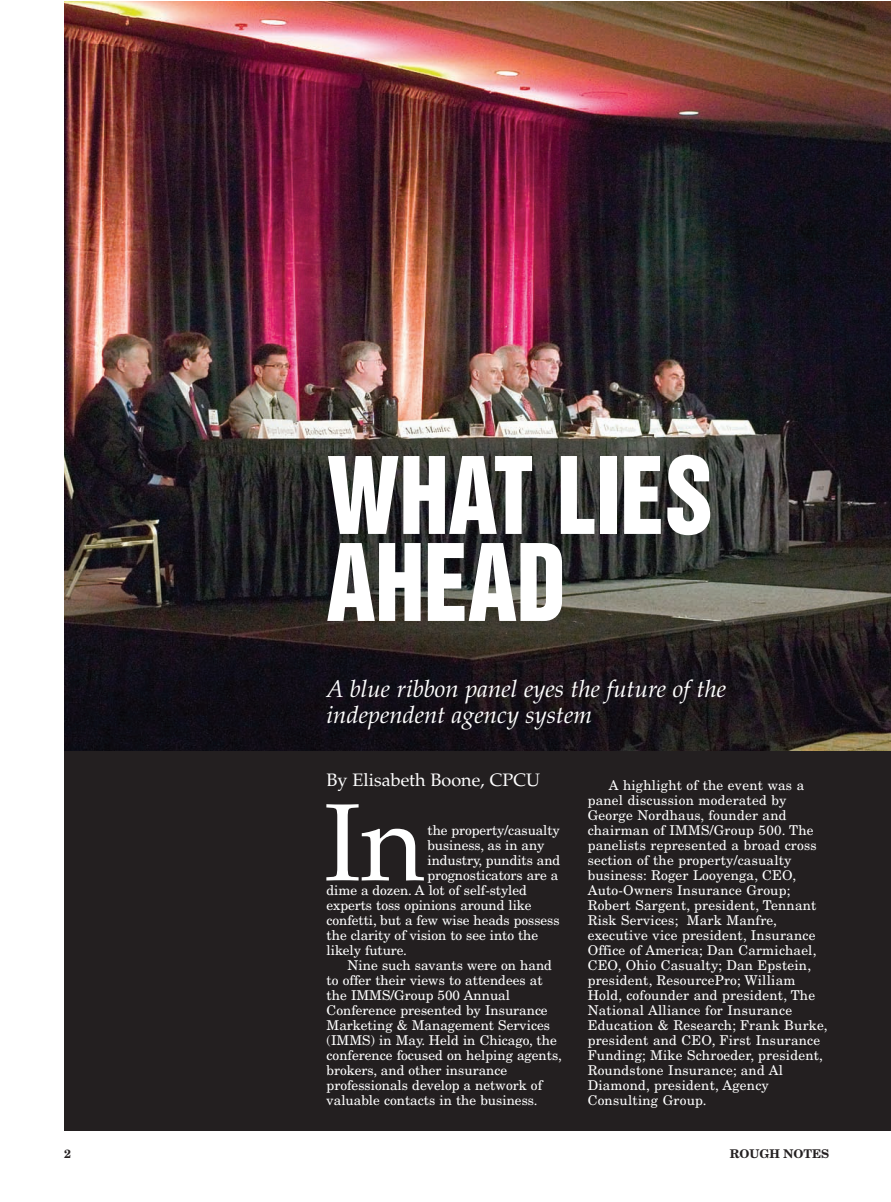
<style>
.page{position:relative;width:891px;height:1202px;background:#fff}
.page>*{position:absolute;margin:0;border:0;box-sizing:border-box;transform-origin:0 0}
.t1{font:109.8px "Palatino";color:#fff}
.t2{font:97.5px/87px "Helvetica Inserat";color:#fff;scale:.9 1}
.t3{font:italic 24px/25.5px "Palatino";color:#fff}
.t4{font:18px "Palatino";color:#fff}
.t5{font:13.5px/15px "New Century Schlbk";letter-spacing:.015em;color:#fff}
.t6{font:13.5px "New Century Schlbk";letter-spacing:-.005em;color:#fff}
.t7{font:700 12px "New Century Schlbk";color:#231f20}
</style>
<div class="page">
<img style="left:64px;top:1px;width:827px;height:1130px">
<h2 class="t2" style="left:327px;top:457px;width:431px">WHAT LIES<br>AHEAD</h2>
<h3 class="t3" style="left:327px;top:679px;width:401px">A blue ribbon panel eyes the future of the independent agency system</h3>
<h3 class="t4" style="left:327px;top:773px;width:215px">By Elisabeth Boone, CPCU</h3>
<h1 class="t1" style="left:324px;top:800px;width:102px">In</h1>
<p class="t6" style="left:427px;top:825px;width:134px">the property/casualty</p>
<p class="t6" style="left:427px;top:840px;width:118px">business, as in any</p>
<p class="t6" style="left:427px;top:855px;width:134px">industry, pundits and</p>
<p class="t6" style="left:427px;top:870px;width:132px">prognosticators are a</p>
<p class="t6" style="left:327px;top:885px;width:202px">dime a dozen. A lot of self-styled</p>
<p class="t6" style="left:327px;top:900px;width:206px">experts toss opinions around like</p>
<p class="t6" style="left:327px;top:915px;width:234px">confetti, but a few wise heads possess</p>
<p class="t6" style="left:327px;top:930px;width:213px">the clarity of vision to see into the</p>
<p class="t6" style="left:327px;top:945px;width:82px">likely future.</p>
<p class="t5" style="left:348px;top:959px;width:206px">Nine such savants were on hand</p>
<p class="t5" style="left:327px;top:974px;width:217px">to offer their views to attendees at</p>
<p class="t5" style="left:327px;top:989px;width:185px">the IMMS/Group 500 Annual</p>
<p class="t5" style="left:327px;top:1004px;width:223px">Conference presented by Insurance</p>
<p class="t5" style="left:327px;top:1019px;width:225px">Marketing &amp; Management Services</p>
<p class="t5" style="left:327px;top:1034px;width:232px">(IMMS) in May. Held in Chicago, the</p>
<p class="t5" style="left:327px;top:1049px;width:237px">conference focused on helping agents,</p>
<p class="t5" style="left:327px;top:1064px;width:182px">brokers, and other insurance</p>
<p class="t5" style="left:327px;top:1079px;width:217px">professionals develop a network of</p>
<p class="t5" style="left:327px;top:1094px;width:212px">valuable contacts in the business.</p>
<p class="t5" style="left:588px;top:779px;width:241px;text-indent:21px">A highlight of the event was a panel discussion moderated by<br>George Nordhaus, founder and chairman of IMMS/Group 500. The panelists represented a broad cross section of the property/casualty business: Roger Looyenga, CEO,<br>Auto-Owners Insurance Group;<br>Robert Sargent, president, Tennant<br>Risk Services; Mark Manfre, executive vice president, Insurance<br>Office of America; Dan Carmichael,<br>CEO, Ohio Casualty; Dan Epstein, president, ResourcePro; William<br>Hold, cofounder and president, The<br>National Alliance for Insurance<br>Education &amp; Research; Frank Burke, president and CEO, First Insurance<br>Funding; Mike Schroeder, president,<br>Roundstone Insurance; and Al<br>Diamond, president, Agency<br>Consulting Group.</p>
<p class="t7" style="left:64px;top:1149px;width:8px">2</p>
<p class="t7" style="left:730px;top:1149px;width:101px">ROUGH NOTES</p>
</div>
